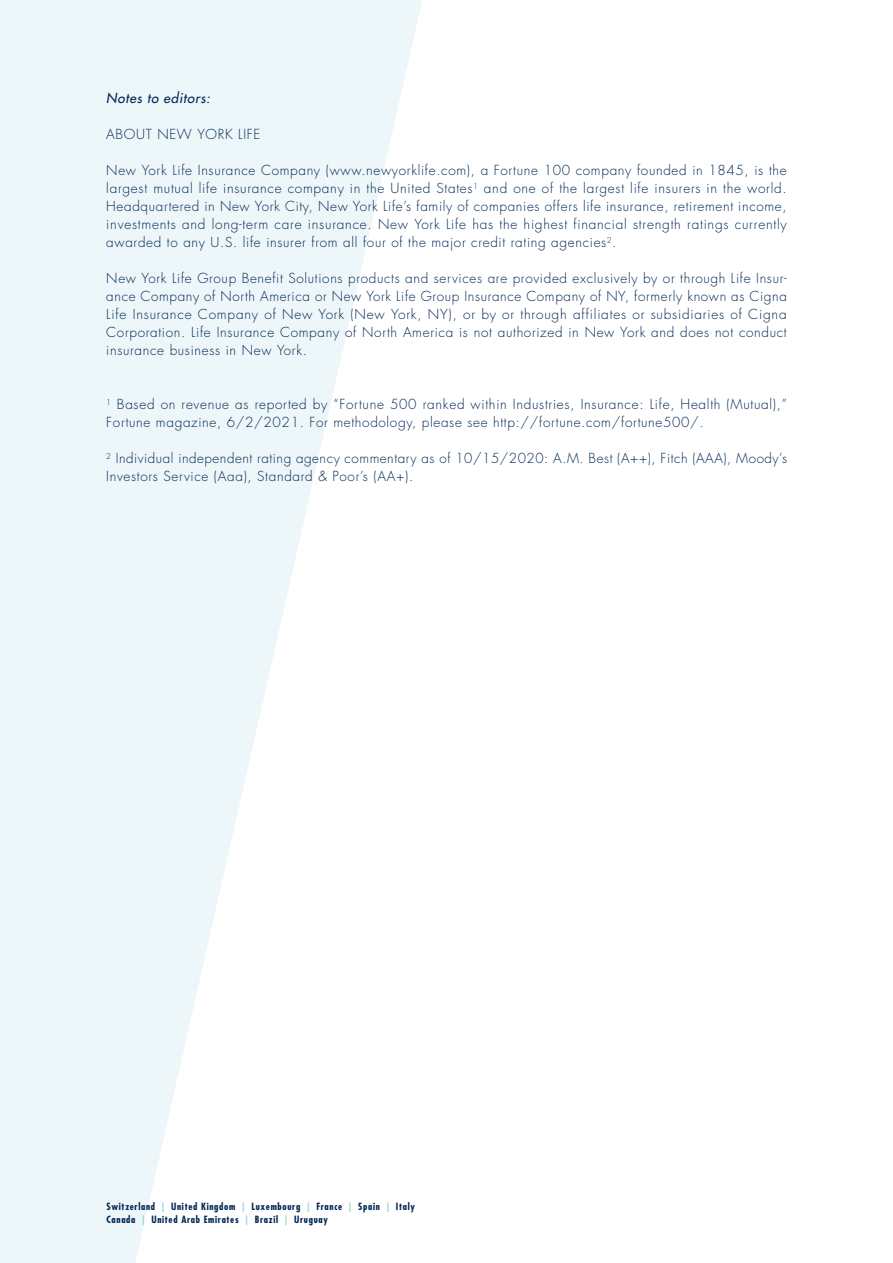
<style>
.page{position:relative;width:893px;height:1263px;background:#fff}
.page>*{position:absolute;margin:0;border:0;box-sizing:border-box;transform-origin:0 0}
.Texte_courant{font:300 13.5px/18px "Futura Std";letter-spacing:.05em;color:#002855;text-align:justify}
.Texte_courant-2{font:italic 500 13.5px "Futura Std";letter-spacing:.05em;color:#002855}
.t1{font:700 condensed 9.75px "Futura Std";letter-spacing:.07em;color:#002855}
.s1{color:#95d1dd}
</style>
<div class="page">
<svg style="left:0;top:0;width:422px;height:1263px;fill:#edf6f8"></svg>
<p class="Texte_courant-2" style="left:106px;top:90px;width:105px">Notes to editors:</p>
<p class="Texte_courant" style="left:106px;top:126px;width:156px">ABOUT NEW YORK LIFE</p>
<p class="Texte_courant" style="left:106px;top:162px;width:682px">New York Life Insurance Company (www.newyorklife.com), a Fortune 100 company founded in 1845, is the largest mutual life insurance company in the United States<sup>1</sup> and one of the largest life insurers in the world.<br>Headquartered in New York City, New York Life’s family of companies offers life insurance, retirement income, investments and long-term care insurance. New York Life has the highest financial strength ratings currently awarded to any U.S. life insurer from all four of the major credit rating agencies<sup>2</sup>.</p>
<p class="Texte_courant" style="left:106px;top:270px;width:682px">New York Life Group Benefit Solutions products and services are provided exclusively by or through Life Insur&shy;ance Company of North America or New York Life Group Insurance Company of NY, formerly known as Cigna Life Insurance Company of New York (New York, NY), or by or through affiliates or subsidiaries of Cigna Corporation. Life Insurance Company of North America is not authorized in New York and does not conduct insurance business in New York.</p>
<p class="Texte_courant" style="left:106px;top:396px;width:682px"><sup>1</sup> Based on revenue as reported by “Fortune 500 ranked within Industries, Insurance: Life, Health (Mutual),”<br>Fortune magazine, 6/2/2021. For methodology, please see http://fortune.com/fortune500/.</p>
<p class="Texte_courant" style="left:106px;top:450px;width:682px"><sup>2</sup> Individual independent rating agency commentary as of 10/15/2020: A.M. Best (A++), Fitch (AAA), Moody’s<br>Investors Service (Aaa), Standard &amp; Poor’s (AA+).</p>
<p class="t1" style="left:107px;top:1200px;width:310px">Switzerland <span class="s1">|</span> United Kingdom <span class="s1">|</span> Luxembourg <span class="s1">|</span> France <span class="s1">|</span> Spain <span class="s1">|</span> Italy</p>
<p class="t1" style="left:107px;top:1214px;width:223px">Canada <span class="s1">|</span> United Arab Emirates <span class="s1">|</span> Brazil <span class="s1">|</span> Uruguay</p>
</div>
